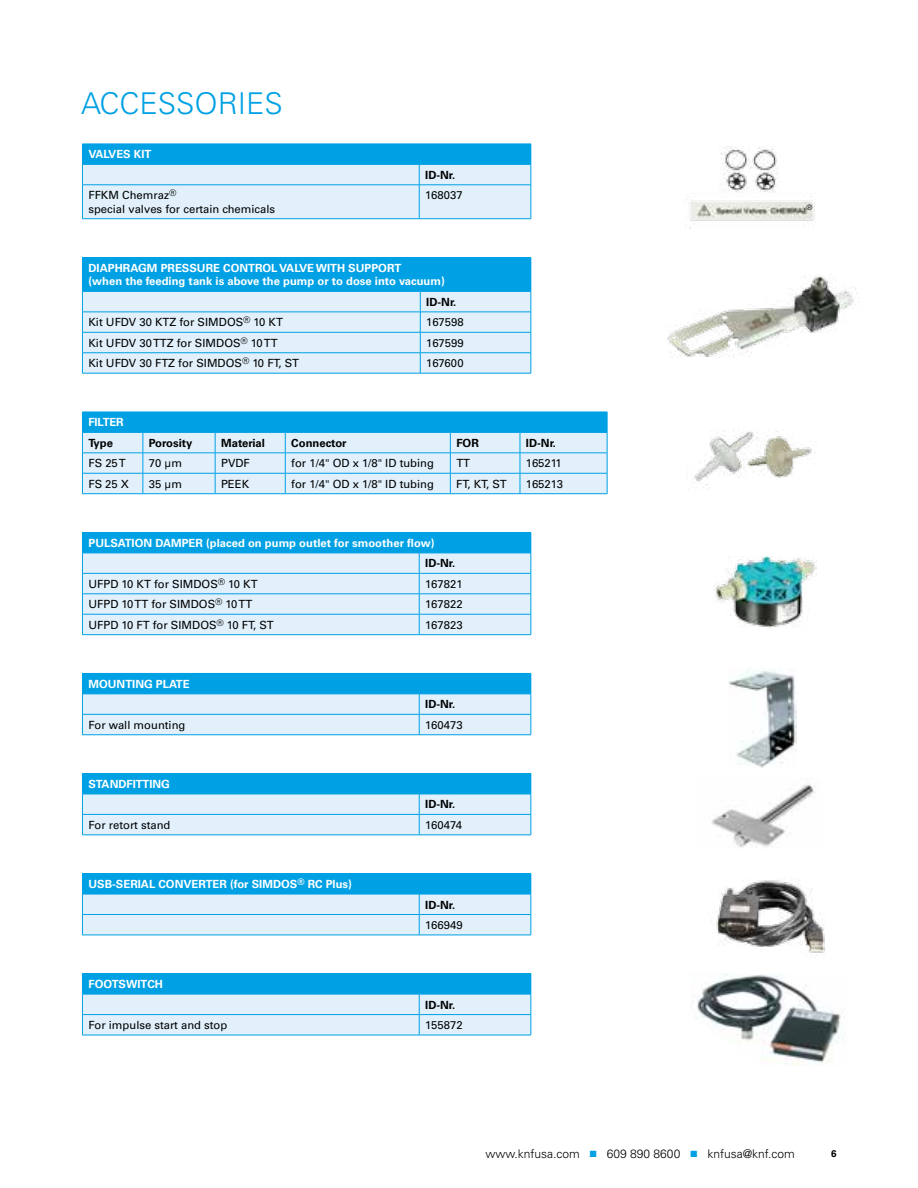
<style>
.page{position:relative;width:918px;height:1188px;background:#fff}
.page>*{position:absolute;margin:0;border:0;box-sizing:border-box;transform-origin:0 0}
.t1{font:300 30px "Univers";color:#00a1e4}
.t2{font:300 12px "Univers";color:#000}
.t3{font:11.25px/13.5px "Univers";color:#000}
.t4{font:700 11.25px/13.5px "Univers";color:#fff}
.t5{font:700 11.25px "Univers";color:#000}
.t6{font:700 9.75px "Univers";color:#000}
.t7{font:300 7.5px "Univers";color:#000}
.s1{color:#00a1e4}
</style>
<div class="page">
<img style="left:667px;top:274px;width:190px;height:84px">
<img style="left:685px;top:146px;width:130px;height:83px">
<img style="left:692px;top:431px;width:123px;height:57px">
<img style="left:713px;top:556px;width:103px;height:72px">
<svg style="left:82px;top:144px;width:450px;height:74px;background:#9dd8f4"></svg>
<hr style="left:82px;top:185px;width:337px;height:1px;background:#00a1e4">
<hr style="left:82px;top:185px;width:1px;height:34px;background:#00a1e4">
<hr style="left:419px;top:185px;width:112px;height:1px;background:#00a1e4">
<hr style="left:419px;top:185px;width:1px;height:34px;background:#00a1e4">
<hr style="left:531px;top:185px;width:1px;height:34px;background:#00a1e4">
<hr style="left:82px;top:218px;width:337px;height:1px;background:#00a1e4">
<hr style="left:419px;top:218px;width:112px;height:1px;background:#00a1e4">
<div style="left:82px;top:257px;width:449px;height:34px;background:#00a1e4"></div>
<hr style="left:531px;top:258px;width:1px;height:33px;background:#00a1e4">
<svg style="left:82px;top:291px;width:450px;height:82px;background:#d1eaf9"></svg>
<hr style="left:82px;top:373px;width:338px;height:1px;background:#00a1e4">
<hr style="left:420px;top:373px;width:111px;height:1px;background:#00a1e4">
<svg style="left:82px;top:412px;width:526px;height:82px;background:#9ed8f4"></svg>
<hr style="left:82px;top:493px;width:61px;height:1px;background:#00a1e4">
<hr style="left:143px;top:493px;width:72px;height:1px;background:#00a1e4">
<hr style="left:215px;top:493px;width:70px;height:1px;background:#00a1e4">
<hr style="left:285px;top:493px;width:165px;height:1px;background:#00a1e4">
<hr style="left:450px;top:493px;width:70px;height:1px;background:#00a1e4">
<hr style="left:520px;top:493px;width:87px;height:1px;background:#00a1e4">
<hr style="left:82px;top:532px;width:337px;height:1px;background:#00a1e4">
<hr style="left:419px;top:532px;width:112px;height:1px;background:#00a1e4">
<svg style="left:82px;top:533px;width:450px;height:102px;background:#abddf5"></svg>
<hr style="left:82px;top:634px;width:337px;height:1px;background:#00a1e4">
<hr style="left:419px;top:634px;width:112px;height:1px;background:#00a1e4">
<hr style="left:82px;top:673px;width:337px;height:1px;background:#00a1e4">
<hr style="left:419px;top:673px;width:112px;height:1px;background:#00a1e4">
<svg style="left:82px;top:674px;width:450px;height:61px;background:#8dd2f2"></svg>
<hr style="left:82px;top:735px;width:337px;height:1px;background:#00a1e4">
<hr style="left:419px;top:735px;width:112px;height:1px;background:#00a1e4">
<hr style="left:82px;top:773px;width:337px;height:1px;background:#00a1e4">
<hr style="left:419px;top:773px;width:112px;height:1px;background:#00a1e4">
<svg style="left:82px;top:774px;width:450px;height:61px;background:#8dd2f2"></svg>
<hr style="left:82px;top:835px;width:337px;height:1px;background:#00a1e4">
<hr style="left:419px;top:835px;width:112px;height:1px;background:#00a1e4">
<hr style="left:82px;top:873px;width:337px;height:1px;background:#00a1e4">
<hr style="left:419px;top:873px;width:112px;height:1px;background:#00a1e4">
<svg style="left:82px;top:874px;width:450px;height:61px;background:#8dd2f2"></svg>
<hr style="left:82px;top:935px;width:337px;height:1px;background:#00a1e4">
<hr style="left:419px;top:935px;width:112px;height:1px;background:#00a1e4">
<hr style="left:82px;top:973px;width:337px;height:1px;background:#00a1e4">
<hr style="left:419px;top:973px;width:112px;height:1px;background:#00a1e4">
<svg style="left:82px;top:974px;width:450px;height:61px;background:#8dd2f2"></svg>
<hr style="left:82px;top:1035px;width:337px;height:1px;background:#00a1e4">
<hr style="left:419px;top:1035px;width:112px;height:1px;background:#00a1e4">
<img style="left:712px;top:784px;width:103px;height:64px">
<img style="left:692px;top:974px;width:151px;height:91px">
<img style="left:716px;top:878px;width:109px;height:75px">
<img style="left:729px;top:671px;width:68px;height:96px">
<h1 class="t1" style="left:81px;top:85px;width:77px">Accessories</h1>
<p class="t4" style="left:88px;top:148px;width:64px">VALvES KIT</p>
<p class="t5" style="left:425px;top:168px;width:32px">ID-Nr.</p>
<p class="t3" style="left:88px;top:189px;width:188px">FFKM Chemraz<sup>®<br></sup>special valves for certain chemicals</p>
<p class="t3" style="left:425px;top:189px;width:39px">168037</p>
<p class="t4" style="left:88px;top:261px;width:9px">diaphra</p>
<p class="t4" style="left:138px;top:261px;width:53px">gm pressur</p>
<p class="t4" style="left:213px;top:261px;width:27px">e control</p>
<p class="t4" style="left:279px;top:261px;width:8px">valv</p>
<p class="t4" style="left:307px;top:261px;width:27px">e with</p>
<p class="t4" style="left:88px;top:261px;width:358px;text-indent:260px">support<br>(when the feeding tank is above the pump or to dose into vacuum)</p>
<p class="t5" style="left:426px;top:295px;width:32px">ID-Nr.</p>
<p class="t3" style="left:88px;top:316px;width:196px">Kit UFDV 30 KTZ for SIMDOS<sup>®</sup> 10 KT</p>
<p class="t3" style="left:426px;top:316px;width:39px">167598</p>
<p class="t3" style="left:88px;top:336px;width:191px">Kit UFDV 30 TTZ for SIMDOS<sup>®</sup> 10 TT</p>
<p class="t3" style="left:426px;top:336px;width:39px">167599</p>
<p class="t3" style="left:88px;top:357px;width:212px">Kit UFDV 30 FTZ for SIMDOS<sup>®</sup> 10 FT, ST</p>
<p class="t3" style="left:426px;top:357px;width:39px">167600</p>
<p class="t4" style="left:88px;top:416px;width:37px">FILTER</p>
<p class="t5" style="left:88px;top:436px;width:26px">Type</p>
<p class="t5" style="left:149px;top:436px;width:45px">Porosity</p>
<p class="t5" style="left:221px;top:436px;width:45px">Material</p>
<p class="t5" style="left:291px;top:436px;width:57px">Connector</p>
<p class="t5" style="left:456px;top:436px;width:24px">FOR</p>
<p class="t5" style="left:526px;top:436px;width:32px">ID-Nr.</p>
<p class="t3" style="left:88px;top:457px;width:39px">FS 25 T</p>
<p class="t3" style="left:149px;top:457px;width:35px">70 µm</p>
<p class="t3" style="left:221px;top:457px;width:30px">PVDF</p>
<p class="t3" style="left:291px;top:457px;width:144px">for 1/4" OD x 1/8" ID tubing</p>
<p class="t3" style="left:456px;top:457px;width:15px">TT</p>
<p class="t3" style="left:526px;top:457px;width:37px">165211</p>
<p class="t3" style="left:88px;top:477px;width:42px">FS 25 X</p>
<p class="t3" style="left:149px;top:477px;width:35px">35 µm</p>
<p class="t3" style="left:221px;top:477px;width:30px">PEEK</p>
<p class="t3" style="left:291px;top:477px;width:144px">for 1/4" OD x 1/8" ID tubing</p>
<p class="t3" style="left:456px;top:477px;width:52px">FT, KT, ST</p>
<p class="t3" style="left:526px;top:477px;width:39px">165213</p>
<p class="t4" style="left:88px;top:536px;width:348px">PULSATION DAMPER (placed on pump outlet for smoother flow)</p>
<p class="t5" style="left:425px;top:557px;width:32px">ID-Nr.</p>
<p class="t3" style="left:88px;top:577px;width:171px">UFPD 10 KT for SIMDOS<sup>®</sup> 10 KT</p>
<p class="t3" style="left:425px;top:577px;width:39px">167821</p>
<p class="t3" style="left:88px;top:598px;width:165px">UFPD 10 TT for SIMDOS<sup>®</sup> 10 TT</p>
<p class="t3" style="left:425px;top:598px;width:39px">167822</p>
<p class="t3" style="left:88px;top:618px;width:187px">UFPD 10 FT for SIMDOS<sup>®</sup> 10 FT, ST</p>
<p class="t3" style="left:425px;top:618px;width:39px">167823</p>
<p class="t4" style="left:88px;top:677px;width:19px">Mountin</p>
<p class="t4" style="left:144px;top:677px;width:20px">g plat</p>
<p class="t4" style="left:183px;top:677px;width:8px">e</p>
<p class="t5" style="left:425px;top:698px;width:32px">ID-Nr.</p>
<p class="t3" style="left:88px;top:718px;width:99px">For wall mounting</p>
<p class="t3" style="left:425px;top:718px;width:39px">160473</p>
<p class="t4" style="left:88px;top:777px;width:8px">standfittin</p>
<p class="t4" style="left:161px;top:777px;width:10px">g</p>
<p class="t5" style="left:425px;top:798px;width:32px">ID-Nr.</p>
<p class="t3" style="left:88px;top:818px;width:84px">For retort stand</p>
<p class="t3" style="left:425px;top:818px;width:38px">160474</p>
<p class="t4" style="left:88px;top:877px;width:49px">usb-serial</p>
<p class="t4" style="left:158px;top:877px;width:17px">conv</p>
<p class="t4" style="left:192px;top:877px;width:69px">erter (for simdos</p>
<p class="t4" style="left:297px;top:877px;width:56px"><sup>®</sup> RC Plus)</p>
<p class="t4" style="left:88px;top:978px;width:9px">foots</p>
<p class="t4" style="left:126px;top:978px;width:37px">witch</p>
<p class="t5" style="left:425px;top:898px;width:32px">ID-Nr.</p>
<p class="t3" style="left:425px;top:918px;width:39px">166949</p>
<p class="t5" style="left:425px;top:998px;width:32px">ID-Nr.</p>
<p class="t3" style="left:88px;top:1018px;width:140px">For impulse start and stop</p>
<p class="t3" style="left:425px;top:1018px;width:39px">155872</p>
<p class="t7" style="left:807px;top:203px;width:7px">®</p>
<p class="t2" style="left:486px;top:1146px;width:311px">www.knfusa.com <span class="s1">■</span> 609 890 8600 <span class="s1">■</span> knfusa@knf.com</p>
<p class="t6" style="left:831px;top:1148px;width:7px">6</p>
</div>
